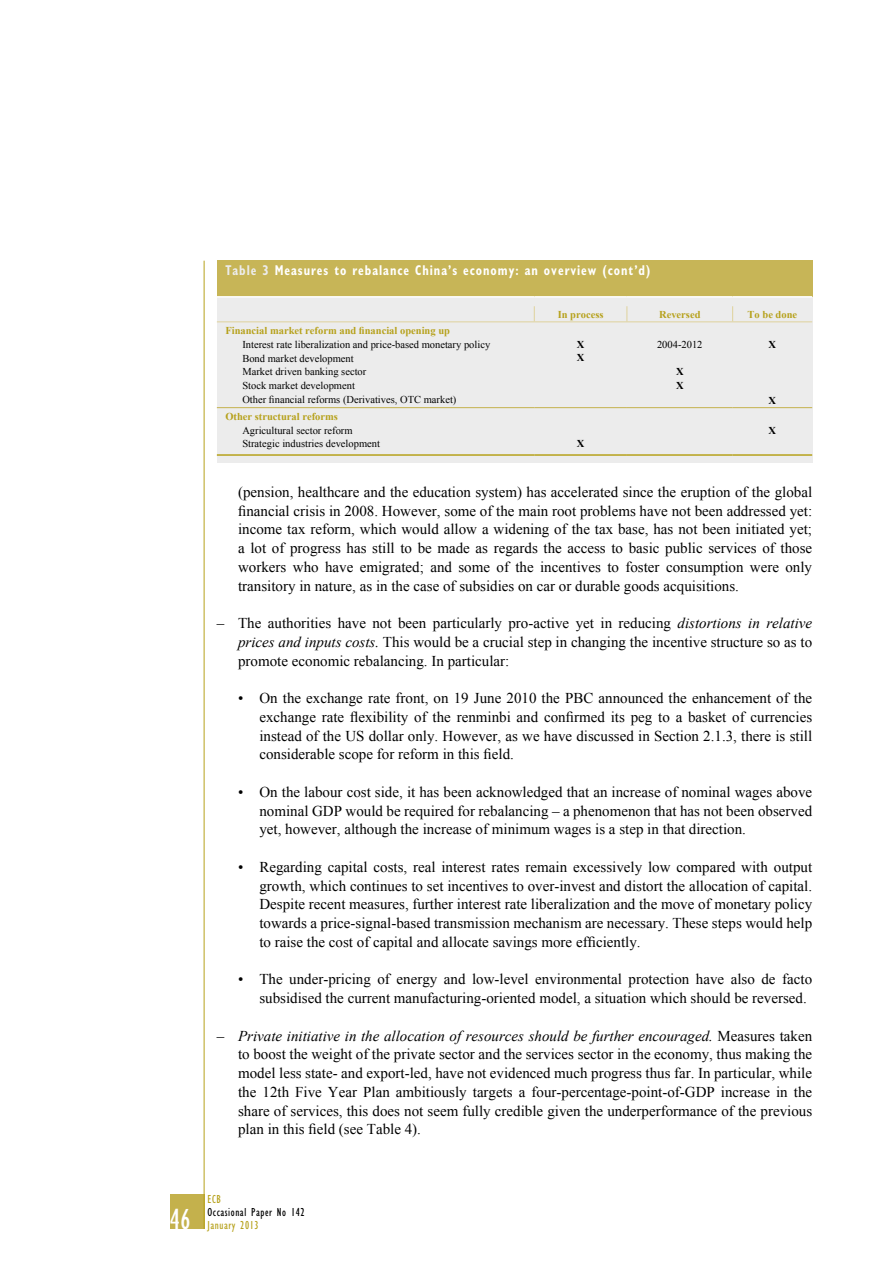
<style>
.page{position:relative;width:893px;height:1263px;background:#fff}
.page>*{position:absolute;margin:0;border:0;box-sizing:border-box;transform-origin:0 0}
.t1{font:condensed 30px "Gill Sans Myriad";color:#fff;scale:.95 1}
.t2{font:15px/18.8px "Times New Roman WGL";color:#000;text-align:justify}
.t3{font:700 condensed 14.25px "Gill Sans Myriad";letter-spacing:.08em;color:#fff;scale:.85 1}
.t4{font:condensed 12px "Gill Sans Myriad";letter-spacing:.05em;color:#000;scale:.95 1}
.t5{font:condensed 12px "Gill Sans Myriad";letter-spacing:.05em;color:#b6a11b;scale:.95 1}
.t6{font:10.5px "Times New Roman WGL";color:#000}
.t7{font:700 10.5px "Times New Roman WGL";color:#b6a11b}
.t8{font:700 10.5px "Times New Roman WGL";color:#000}
.s1{color:#ececec}
.s2{font-style:italic}
</style>
<div class="page">
<div style="left:170px;top:1195px;width:34px;height:34px;background:#c4b14c"></div>
<hr style="left:204px;top:261px;width:1px;height:968px;background:#b6a11b">
<div style="left:217px;top:261px;width:595px;height:202px;background:#ececec"></div>
<div style="left:217px;top:261px;width:595px;height:36px;background:#c7b557"></div>
<svg style="left:626px;top:306px;width:1px;height:15px"></svg>
<svg style="left:732px;top:306px;width:1px;height:15px"></svg>
<hr style="left:217px;top:296px;width:317px;height:2px;background:#fff">
<hr style="left:534px;top:296px;width:93px;height:2px;background:#fff">
<hr style="left:627px;top:296px;width:106px;height:2px;background:#fff">
<hr style="left:733px;top:296px;width:79px;height:2px;background:#fff">
<hr style="left:217px;top:407px;width:317px;height:1px;background:#c4b14c">
<hr style="left:534px;top:407px;width:93px;height:1px;background:#c4b14c">
<hr style="left:627px;top:407px;width:106px;height:1px;background:#c4b14c">
<hr style="left:733px;top:407px;width:79px;height:1px;background:#c4b14c">
<hr style="left:217px;top:454px;width:317px;height:2px;background:#b6a11b">
<hr style="left:534px;top:454px;width:93px;height:2px;background:#b6a11b">
<hr style="left:627px;top:454px;width:106px;height:2px;background:#b6a11b">
<hr style="left:733px;top:454px;width:79px;height:2px;background:#b6a11b">
<hr style="left:217px;top:321px;width:317px;height:1px;background:#dfd29c">
<hr style="left:534px;top:321px;width:93px;height:1px;background:#dfd29c">
<hr style="left:627px;top:321px;width:106px;height:1px;background:#dfd29c">
<hr style="left:733px;top:321px;width:79px;height:1px;background:#dfd29c">
<svg style="left:534px;top:306px;width:1px;height:15px"></svg>
<p class="t3" style="left:225px;top:261px;width:502px"><span class="s1">Table 3</span> Measures to rebalance China’s economy: an overview (cont’d)</p>
<p class="t7" style="left:558px;top:307px;width:47px">In process</p>
<p class="t7" style="left:659px;top:307px;width:43px">Reversed</p>
<p class="t7" style="left:748px;top:307px;width:51px">To be done</p>
<p class="t7" style="left:225px;top:323px;width:226px">Financial market reform and financial opening up</p>
<p class="t6" style="left:242px;top:337px;width:249px">Interest rate liberalization and price-based monetary policy</p>
<p class="t8" style="left:577px;top:337px;width:9px">X</p>
<p class="t6" style="left:657px;top:337px;width:47px">2004-2012</p>
<p class="t8" style="left:769px;top:337px;width:9px">X</p>
<p class="t6" style="left:242px;top:351px;width:113px">Bond market development</p>
<p class="t8" style="left:577px;top:351px;width:9px">X</p>
<p class="t6" style="left:242px;top:365px;width:125px">Market driven banking sector</p>
<p class="t8" style="left:676px;top:364px;width:9px">X</p>
<p class="t6" style="left:242px;top:378px;width:114px">Stock market development</p>
<p class="t8" style="left:676px;top:378px;width:9px">X</p>
<p class="t6" style="left:242px;top:392px;width:216px">Other financial reforms (Derivatives, OTC market)</p>
<p class="t8" style="left:769px;top:393px;width:9px">X</p>
<p class="t7" style="left:225px;top:409px;width:114px">Other structural reforms</p>
<p class="t6" style="left:242px;top:423px;width:112px">Agricultural sector reform</p>
<p class="t8" style="left:769px;top:423px;width:9px">X</p>
<p class="t6" style="left:242px;top:437px;width:139px">Strategic industries development</p>
<p class="t8" style="left:577px;top:436px;width:9px">X</p>
<p class="t2" style="left:238px;top:482px;width:576px">(pension, healthcare and the education system) has accelerated since the eruption of the global financial crisis in 2008. However, some of the main root problems have not been addressed yet: income tax reform, which would allow a widening of the tax base, has not been initiated yet; a lot of progress has still to be made as regards the access to basic public services of those workers who have emigrated; and some of the incentives to foster consumption were only transitory in nature, as in the case of subsidies on car or durable goods acquisitions.</p>
<p class="t2" style="left:238px;top:613px;width:576px;text-indent:-21px">– The authorities have not been particularly pro-active yet in reducing <span class="s2">distortions in relative prices and inputs costs.</span> This would be a crucial step in changing the incentive structure so as to promote economic rebalancing. In particular:</p>
<p class="t2" style="left:259px;top:688px;width:554px;text-indent:-21px">• On the exchange rate front, on 19 June 2010 the PBC announced the enhancement of the exchange rate flexibility of the renminbi and confirmed its peg to a basket of currencies instead of the US dollar only. However, as we have discussed in Section 2.1.3, there is still considerable scope for reform in this field.</p>
<p class="t2" style="left:259px;top:782px;width:554px;text-indent:-21px">• On the labour cost side, it has been acknowledged that an increase of nominal wages above nominal GDP would be required for rebalancing – a phenomenon that has not been observed yet, however, although the increase of minimum wages is a step in that direction.</p>
<p class="t2" style="left:259px;top:857px;width:554px;text-indent:-21px">• Regarding capital costs, real interest rates remain excessively low compared with output growth, which continues to set incentives to over-invest and distort the allocation of capital.<br>Despite recent measures, further interest rate liberalization and the move of monetary policy towards a price-signal-based transmission mechanism are necessary. These steps would help to raise the cost of capital and allocate savings more efficiently.</p>
<p class="t2" style="left:259px;top:970px;width:554px;text-indent:-21px">• The under-pricing of energy and low-level environmental protection have also de facto subsidised the current manufacturing-oriented model, a situation which should be reversed.</p>
<p class="t2" style="left:238px;top:1026px;width:576px;text-indent:-21px">– <span class="s2">Private initiative in the allocation of resources should be further encouraged.</span> Measures taken to boost the weight of the private sector and the services sector in the economy, thus making the model less state- and export-led, have not evidenced much progress thus far. In particular, while the 12th Five Year Plan ambitiously targets a four-percentage-point-of-GDP increase in the share of services, this does not seem fully credible given the underperformance of the previous plan in this field (see Table 4).</p>
<h1 class="t1" style="left:170px;top:1201px;width:23px">46</h1>
<p class="t5" style="left:207px;top:1192px;width:16px">ECB</p>
<p class="t4" style="left:207px;top:1205px;width:104px">Occasional Paper No 142</p>
<p class="t5" style="left:207px;top:1218px;width:55px">January 2013</p>
</div>
